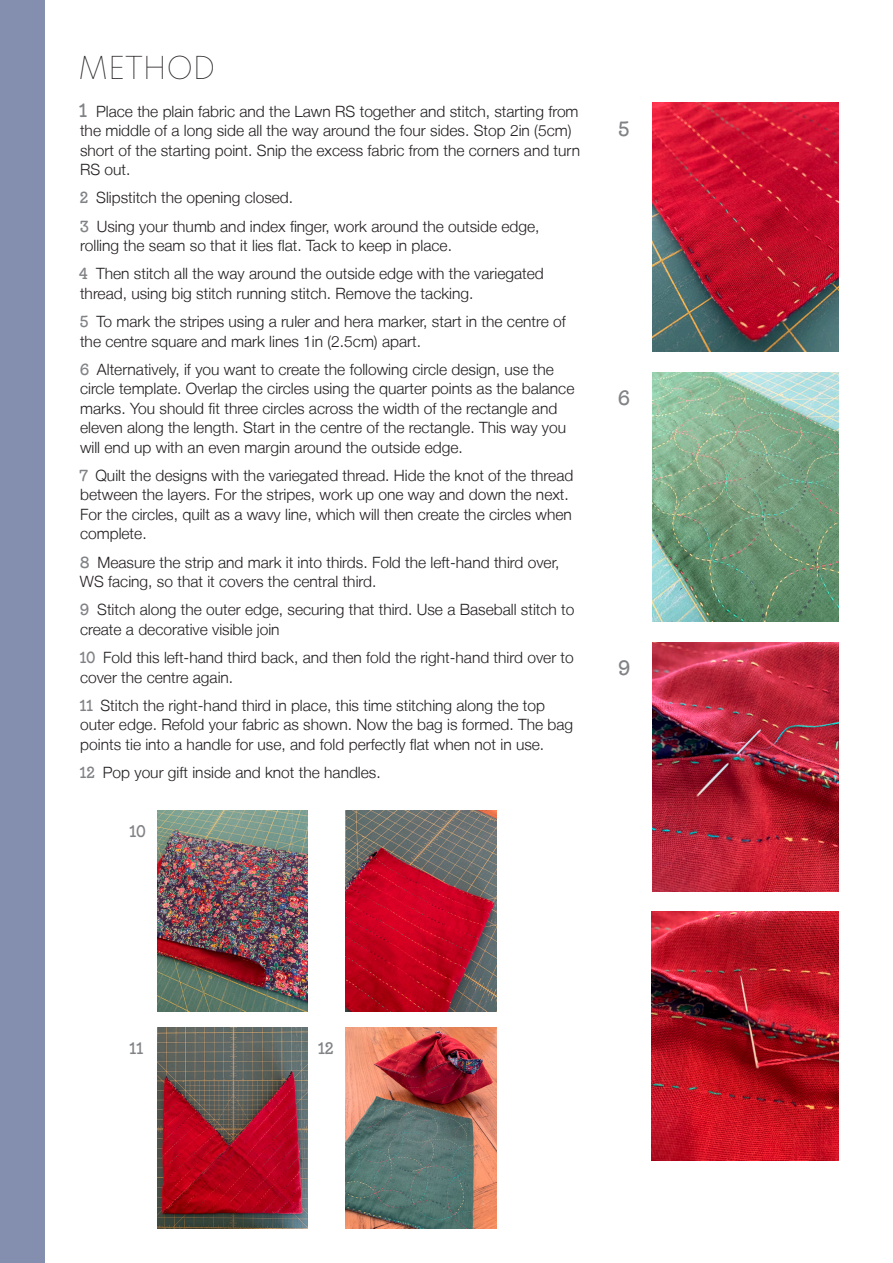
<style>
.page{position:relative;width:893px;height:1263px;background:#fff}
.page>*{position:absolute;margin:0;border:0;box-sizing:border-box;transform-origin:0 0}
.Subhead_1{font:100 31.2px "Hero New";color:#231f20}
.Subhead_2{font:500 20.1px "Liebe Ruth";color:#808285}
.Subhead_2-2{font:500 16.2px "Liebe Ruth";color:#808285}
.Step_text{font:300 15.6px/19.5px "Helvetica Neue LT";color:#231f20}
.s1{font-family:"Liebe Ruth";font-weight:500;font-size:18.75px;color:#808285}
.s2{font-family:"Liebe Ruth";font-weight:500;color:#808285}
</style>
<div class="page">
<div style="left:0;top:0;width:44px;height:1262px;background:#848eae"></div>
<img style="left:652px;top:103px;width:187px;height:248px">
<img style="left:652px;top:372px;width:187px;height:249px">
<img style="left:652px;top:642px;width:187px;height:249px">
<img style="left:652px;top:912px;width:186px;height:249px">
<img style="left:157px;top:810px;width:151px;height:201px">
<img style="left:346px;top:810px;width:150px;height:201px">
<img style="left:157px;top:1028px;width:151px;height:201px">
<img style="left:346px;top:1028px;width:150px;height:201px">
<p class="Subhead_1" style="left:79px;top:46px;width:138px">METHOD</p>
<p class="Step_text" style="left:79px;top:101px;width:503px"><span class="s1">1</span> Place the plain fabric and the Lawn RS together and stitch, starting from the middle of a long side all the way around the four sides. Stop 2in (5cm) short of the starting point. Snip the excess fabric from the corners and turn RS out.</p>
<p class="Step_text" style="left:79px;top:188px;width:215px"><span class="s2">2</span> Slipstitch the opening closed.</p>
<p class="Step_text" style="left:80px;top:216px;width:461px"><span class="s2">3</span> Using your thumb and index finger, work around the outside edge, rolling the seam so that it lies flat. Tack to keep in place.</p>
<p class="Step_text" style="left:79px;top:264px;width:466px"><span class="s2">4</span> Then stitch all the way around the outside edge with the variegated thread, using big stitch running stitch. Remove the tacking.</p>
<p class="Step_text" style="left:80px;top:311px;width:488px"><span class="s2">5</span> To mark the stripes using a ruler and hera marker, start in the centre of the centre square and mark lines 1in (2.5cm) apart.</p>
<p class="Step_text" style="left:80px;top:359px;width:496px"><span class="s2">6</span> Alternatively, if you want to create the following circle design, use the circle template. Overlap the circles using the quarter points as the balance marks. You should fit three circles across the width of the rectangle and eleven along the length. Start in the centre of the rectangle. This way you will end up with an even margin around the outside edge.</p>
<p class="Step_text" style="left:79px;top:465px;width:495px"><span class="s2">7</span> Quilt the designs with the variegated thread. Hide the knot of the thread between the layers. For the stripes, work up one way and down the next.<br>For the circles, quilt as a wavy line, which will then create the circles when complete.</p>
<p class="Step_text" style="left:80px;top:552px;width:481px"><span class="s2">8</span> Measure the strip and mark it into thirds. Fold the left-hand third over,<br>WS facing, so that it covers the central third.</p>
<p class="Step_text" style="left:80px;top:600px;width:496px"><span class="s2">9</span> Stitch along the outer edge, securing that third. Use a Baseball stitch to create a decorative visible join</p>
<p class="Step_text" style="left:79px;top:647px;width:496px"><span class="s2">10</span> Fold this left-hand third back, and then fold the right-hand third over to cover the centre again.</p>
<p class="Step_text" style="left:79px;top:695px;width:495px"><span class="s2">11</span> Stitch the right-hand third in place, this time stitching along the top outer edge. Refold your fabric as shown. Now the bag is formed. The bag points tie into a handle for use, and fold perfectly flat when not in use.</p>
<p class="Step_text" style="left:79px;top:762px;width:303px"><span class="s2">12</span> Pop your gift inside and knot the handles.</p>
<p class="Subhead_2-2" style="left:129px;top:822px;width:18px">10</p>
<p class="Subhead_2" style="left:618px;top:117px;width:13px">5</p>
<p class="Subhead_2" style="left:618px;top:387px;width:14px">6</p>
<p class="Subhead_2" style="left:618px;top:656px;width:14px">9</p>
<p class="Subhead_2-2" style="left:129px;top:1039px;width:15px">11</p>
<p class="Subhead_2-2" style="left:318px;top:1039px;width:18px">12</p>
</div>
